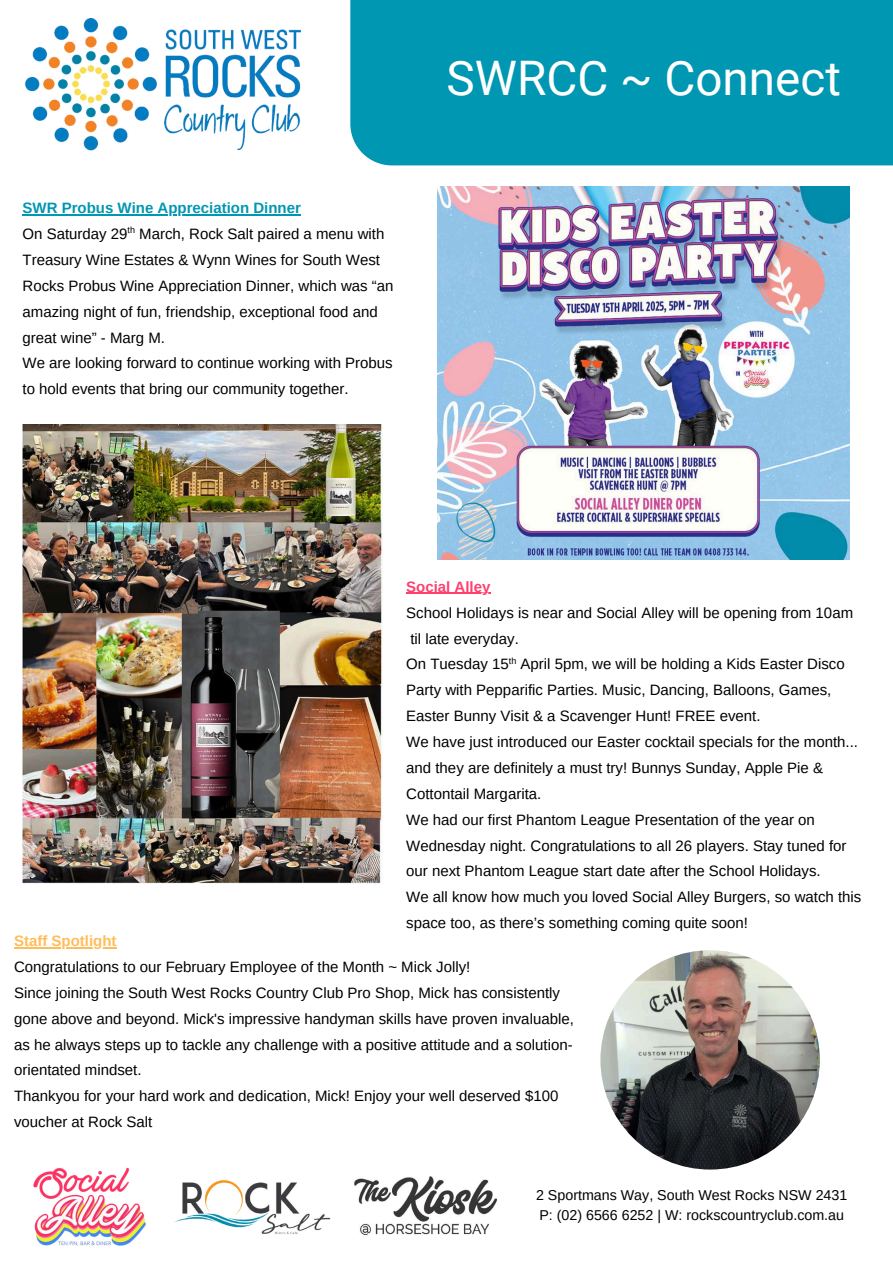
<style>
.page{position:relative;width:893px;height:1263px;background:#fff}
.page>*{position:absolute;margin:0;border:0;box-sizing:border-box;transform-origin:0 0}
.t1{font:47.62px "Roboto";color:#fff}
.t2{font:15px/25.9px "Arimo";color:#000}
.t3{font:700 15px "Arimo";color:#0097b2}
.t4{font:700 15px "Arimo";color:#ffbd59}
.t5{font:700 15px "Arimo";color:#ff406e}
.t6{font:14.25px/19.6px "Arimo";color:#000}
.t7{font:9px "Arimo";color:#000}
</style>
<div class="page">
<div style="left:350px;top:0;width:543px;height:165px;background:#0097b2"></div>
<img style="left:24px;top:18px;width:141px;height:133px">
<img style="left:165px;top:29px;width:136px;height:120px">
<img style="left:33px;top:1167px;width:113px;height:79px">
<img style="left:174px;top:1180px;width:157px;height:55px">
<img style="left:354px;top:1176px;width:144px;height:60px">
<img style="left:600px;top:950px;width:220px;height:219px;border-radius:50%">
<img style="left:438px;top:187px;width:411px;height:373px">
<img style="left:23px;top:424px;width:360px;height:459px">
<hr style="left:14px;top:947px;width:102px;height:1px;background:#ffbd59">
<hr style="left:23px;top:214px;width:278px;height:1px;background:#0097b2">
<hr style="left:406px;top:593px;width:84px;height:1px;background:#ff406e">
<p class="t3" style="left:23px;top:200px;width:280px">SWR Probus Wine Appreciation Dinner</p>
<p class="t2" style="left:23px;top:221px;width:372px">On Saturday 29 March, Rock Salt paired a menu with Treasury Wine Estates &amp; Wynn Wines for South West Rocks Probus Wine Appreciation Dinner, which was “an amazing night of fun, friendship, exceptional food and great wine” - Marg M.</p>
<p class="t7" style="left:128px;top:225px;width:9px">th</p>
<p class="t2" style="left:23px;top:350px;width:372px">We are looking forward to continue working with Probus to hold events that bring our community together.</p>
<h1 class="t1" style="left:446px;top:50px;width:396px">SWRCC ~ Connect</h1>
<p class="t5" style="left:406px;top:578px;width:86px">Social Alley</p>
<p class="t2" style="left:406px;top:599px;width:448px">School Holidays is near and Social Alley will be opening from 10am til late everyday.<br>On Tuesday 15 April 5pm, we will be holding a Kids Easter Disco Party with Pepparific Parties. Music, Dancing, Balloons, Games, Easter Bunny Visit &amp; a Scavenger Hunt! FREE event.</p>
<p class="t7" style="left:509px;top:656px;width:9px">th</p>
<p class="t2" style="left:406px;top:729px;width:457px">We have just introduced our Easter cocktail specials for the month... and they are definitely a must try! Bunnys Sunday, Apple Pie &amp; Cottontail Margarita.<br>We had our first Phantom League Presentation of the year on Wednesday night. Congratulations to all 26 players. Stay tuned for our next Phantom League start date after the School Holidays.<br>We all know how much you loved Social Alley Burgers, so watch this space too, as there’s something coming quite soon!</p>
<p class="t4" style="left:14px;top:932px;width:104px">Staff Spotlight</p>
<p class="t2" style="left:14px;top:954px;width:561px">Congratulations to our February Employee of the Month ~ Mick Jolly!<br>Since joining the South West Rocks Country Club Pro Shop, Mick has consistently gone above and beyond. Mick's impressive handyman skills have proven invaluable, as he always steps up to tackle any challenge with a positive attitude and a solution&shy;orientated mindset.<br>Thankyou for your hard work and dedication, Mick! Enjoy your well deserved $100 voucher at Rock Salt</p>
<p class="t6" style="left:536px;top:1185px;width:313px">2 Sportmans Way, South West Rocks NSW 2431<br>P: (02) 6566 6252 | W: rockscountryclub.com.au</p>
</div>
